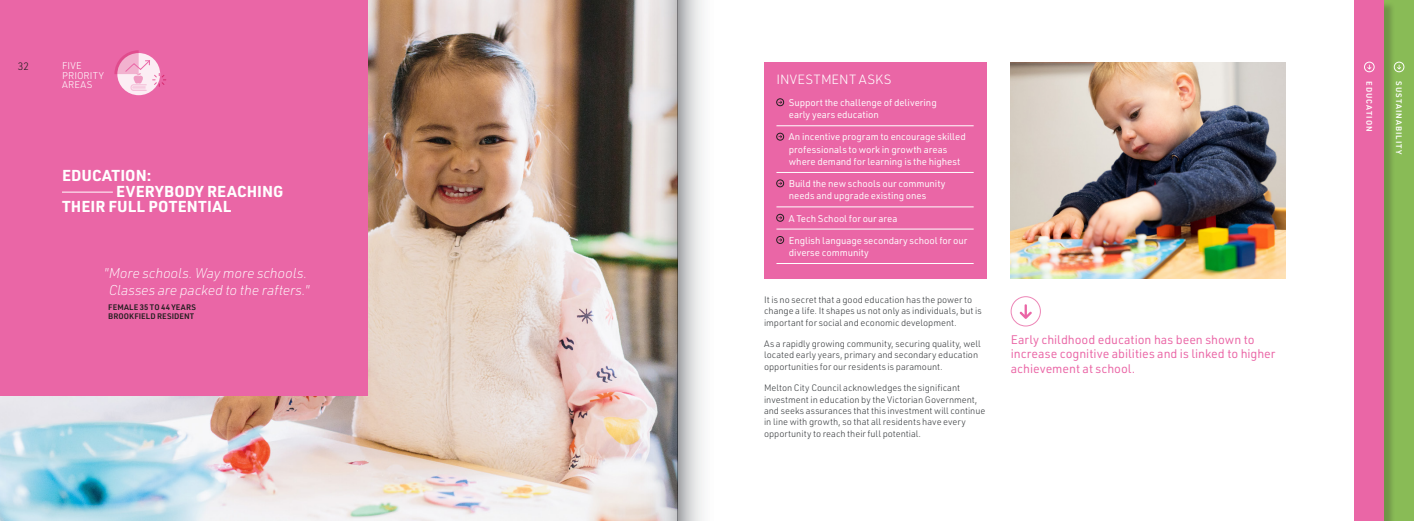
<style>
.page{position:relative;width:1414px;height:521px;background:#fff}
.page>*{position:absolute;margin:0;border:0;box-sizing:border-box;transform-origin:0 0}
.t1{font:700 15.49px "URWDIN";letter-spacing:.015em;color:#fff}
._2023_body_10_5{font:italic 200 14px/17.5px "URWDIN";letter-spacing:-.015em;color:#fff;text-align:center}
._20223_H2{font:300 13.12px "URWDIN";letter-spacing:.02em;color:#fff}
.t2{font:12.25px/14.9px "URWDIN";letter-spacing:-.005em;color:#ea66a6}
.t3{font:300 10.5px "URWDIN";color:#231f20}
._2023_body_10_5-2{font:9.62px/12.2px "URWDIN";letter-spacing:-.005em;color:#fff}
.t4{font:300 9.62px/9.6px "URWDIN";letter-spacing:.025em;color:#fff}
._2023_body_10_5-3{font:300 9.19px/11.4px "URWDIN";letter-spacing:-.005em;color:#393c3f}
._2023_body_10_5-4{font:600 7.88px/9.5px "URWDIN";letter-spacing:.02em;color:#231f20}
.t5{font:600 7.88px "URWDIN";letter-spacing:.125em;color:#fff}
</style>
<div class="page">
<svg style="left:1363px;top:0;width:51px;height:521px;background:#82b052"></svg>
<svg style="left:1395px;top:62px;width:9px;height:10px"></svg>
<img style="left:0;top:0;width:634px;height:521px">
<div style="left:0;top:0;width:368px;height:396px;background:#ea66a6"></div>
<hr style="left:62px;top:192px;width:51px;height:1px;background:#fff">
<img style="left:1011px;top:63px;width:275px;height:215px">
<div style="left:117px;top:53px;width:43px;height:42px;background:#fcedf4;border-radius:50%"></div>
<svg style="left:114px;top:50px;width:52px;height:41px"></svg>
<div style="left:764px;top:62px;width:222px;height:216px;background:#ea66a6"></div>
<hr style="left:776px;top:126px;width:198px;height:1px;background:#fff">
<hr style="left:776px;top:172px;width:198px;height:1px;background:#fff">
<hr style="left:776px;top:207px;width:198px;height:1px;background:#fff">
<hr style="left:776px;top:229px;width:198px;height:1px;background:#fff">
<hr style="left:776px;top:263px;width:198px;height:1px;background:#fff">
<svg style="left:776px;top:98px;width:8px;height:8px"></svg>
<svg style="left:776px;top:133px;width:8px;height:8px"></svg>
<svg style="left:776px;top:179px;width:8px;height:8px"></svg>
<svg style="left:776px;top:214px;width:8px;height:8px"></svg>
<svg style="left:776px;top:236px;width:8px;height:8px"></svg>
<svg style="left:1010px;top:296px;width:31px;height:30px"></svg>
<div style="left:1354px;top:0;width:30px;height:521px;background:#ea66a6"></div>
<svg style="left:1364px;top:62px;width:10px;height:10px"></svg>
<svg style="left:677px;top:0;width:25px;height:521px"></svg>
<img style="left:634px;top:0;width:43px;height:521px">
<p class="t3" style="left:18px;top:59px;width:13px">32</p>
<p class="t4" style="left:62px;top:60px;width:44px">FIVE<br>PRIORITY<br>AREAS</p>
<p class="t1" style="left:62px;top:165px;width:91px">EDUCATION:</p>
<p class="t1" style="left:116px;top:181px;width:169px">EVERYBODY REACHING</p>
<p class="t1" style="left:62px;top:196px;width:171px">THEIR FULL POTENTIAL</p>
<p class="_2023_body_10_5" style="left:103px;top:264px;width:208px">"More schools. Way more schools.<br>Classes are packed to the rafters."</p>
<p class="_2023_body_10_5-4" style="left:108px;top:302px;width:89px">FEMALE 35 TO 44 YEARS<br>BROOKFIELD RESIDENT</p>
<p class="_20223_H2" style="left:776px;top:71px;width:116px">INVESTMENT ASKS</p>
<p class="_2023_body_10_5-2" style="left:789px;top:96px;width:149px">Support the challenge of delivering early years education</p>
<p class="_2023_body_10_5-2" style="left:789px;top:131px;width:178px">An incentive program to encourage skilled professionals to work in growth areas where demand for learning is the highest</p>
<p class="_2023_body_10_5-2" style="left:789px;top:177px;width:158px">Build the new schools our community needs and upgrade existing ones</p>
<p class="_2023_body_10_5-2" style="left:789px;top:212px;width:110px">A Tech School for our area</p>
<p class="_2023_body_10_5-2" style="left:789px;top:234px;width:180px">English language secondary school for our diverse community</p>
<p class="_2023_body_10_5-3" style="left:764px;top:294px;width:219px">It is no secret that a good education has the power to change a life. It shapes us not only as individuals, but is important for social and economic development.</p>
<p class="_2023_body_10_5-3" style="left:764px;top:338px;width:218px">As a rapidly growing community, securing quality, well located early years, primary and secondary education opportunities for our residents is paramount.</p>
<p class="_2023_body_10_5-3" style="left:764px;top:382px;width:223px">Melton City Council acknowledges the significant investment in education by the Victorian Government, and seeks assurances that this investment will continue in line with growth, so that all residents have every opportunity to reach their full potential.</p>
<h2 class="t2" style="left:1011px;top:331px;width:266px">Early childhood education has been shown to increase cognitive abilities and is linked to higher achievement at school.</h2>
<p class="t5" style="left:1374px;top:81px;width:52px;rotate:90deg">EDUCATION</p>
<p class="t5" style="left:1404px;top:81px;width:75px;rotate:90deg">SUSTAINABILITY</p>
</div>
